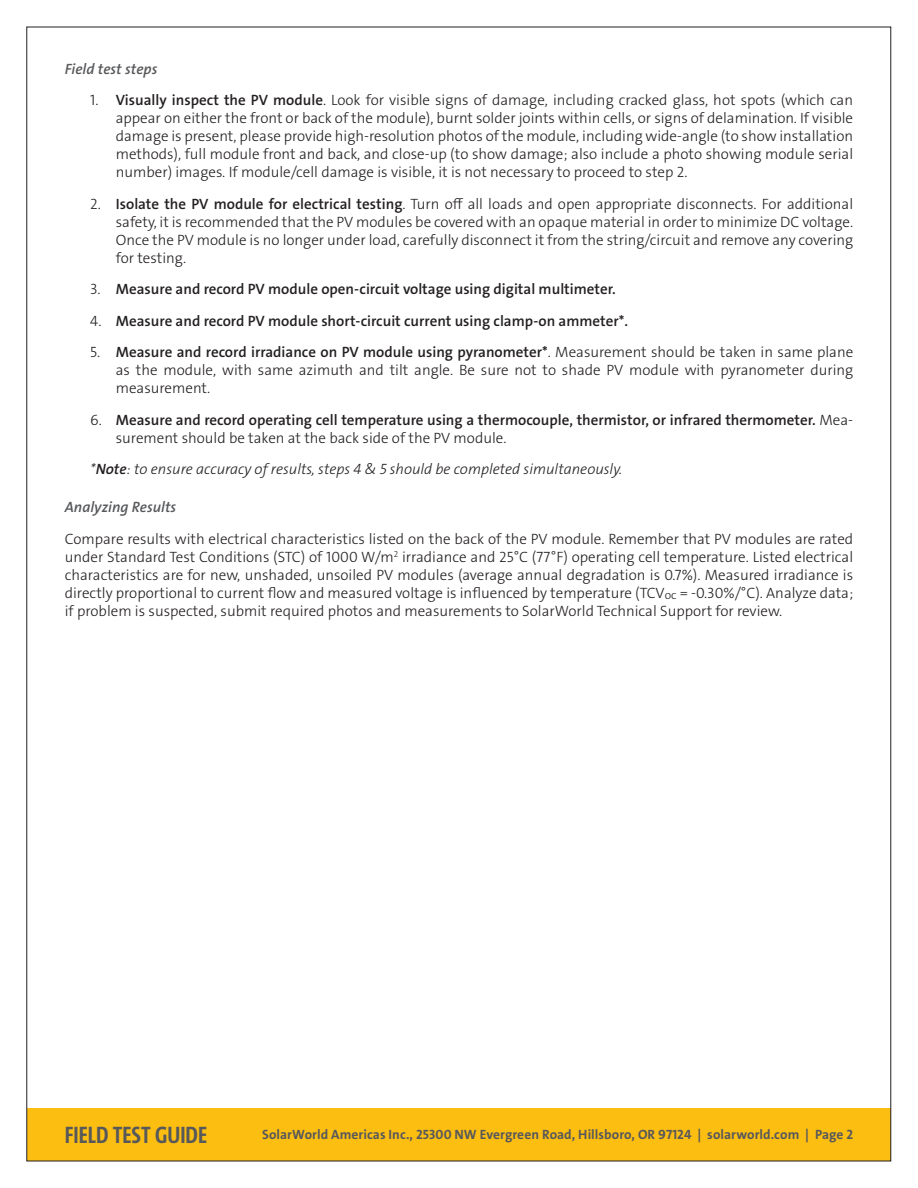
<style>
.page{position:relative;width:918px;height:1188px;background:#fff}
.page>*{position:absolute;margin:0;border:0;box-sizing:border-box;transform-origin:0 0}
.t1{font:700 24px "The Sans Cd LF7";color:#57585a}
.t2{font:15px/18px "The Sans LP3 Lig";color:#231f20;text-align:justify}
.t3{font:15px/18px "The Sans LP6 Se Bld";color:#231f20}
.t4{font:15px "The Sans LP3 Lig IT";color:#231f20}
.t5{font:15px "The Sans LP6 Se Bld IT";color:#57585a}
.t6{font:13.5px "The Sans LP7 Bld";letter-spacing:.005em;color:#57585a}
.s1{font-family:"The Sans LP6 Se Bld"}
.s2{font-family:"The Sans LP3 Lig"}
.s3{font-family:"The Sans LP6 Se Bld IT"}
</style>
<div class="page">
<div style="left:27px;top:1108px;width:864px;height:53px;background:#fdbe12"></div>
<p class="t5" style="left:65px;top:59px;width:94px">Field test steps</p>
<p class="t2" style="left:116px;top:91px;width:739px;text-indent:-25px">1. <span class="s1">Visually inspect the PV module</span>. Look for visible signs of damage, including cracked glass, hot spots (which can appear on either the front or back of the module), burnt solder joints within cells, or signs of delamination. If visible damage is present, please provide high-resolution photos of the module, including wide-angle (to show installation methods), full module front and back, and close-up (to show damage; also include a photo showing module serial number) images. If module/cell damage is visible, it is not necessary to proceed to step 2.</p>
<p class="t2" style="left:116px;top:195px;width:739px;text-indent:-25px">2. <span class="s1">Isolate the PV module for electrical testing</span>. Turn off all loads and open appropriate disconnects. For additional safety, it is recommended that the PV modules be covered with an opaque material in order to minimize DC voltage.<br>Once the PV module is no longer under load, carefully disconnect it from the string/circuit and remove any covering for testing.</p>
<p class="t3" style="left:90px;top:280px;width:527px"><span class="s2">3.</span> Measure and record PV module open-circuit voltage using digital multimeter.</p>
<p class="t3" style="left:90px;top:312px;width:539px"><span class="s2">4.</span> Measure and record PV module short-circuit current using clamp-on ammeter*.</p>
<p class="t2" style="left:116px;top:343px;width:739px;text-indent:-25px">5. <span class="s1">Measure and record irradiance on PV module using pyranometer*</span>. Measurement should be taken in same plane as the module, with same azimuth and tilt angle. Be sure not to shade PV module with pyranometer during measurement.</p>
<p class="t3" style="left:116px;top:411px;width:739px;text-indent:-25px"><span class="s2">6.</span> Measure and record operating cell temperature using a thermocouple, thermistor, or infrared thermometer. <span class="s2">Mea&shy;surement should be taken at the back side of the PV module.</span></p>
<p class="t4" style="left:90px;top:460px;width:533px">*<span class="s3">Note</span>: to ensure accuracy of results, steps 4 &amp; 5 should be completed simultaneously.</p>
<p class="t5" style="left:65px;top:498px;width:113px">Analyzing Results</p>
<p class="t2" style="left:65px;top:530px;width:790px">Compare results with electrical characteristics listed on the back of the PV module. Remember that PV modules are rated under Standard Test Conditions (STC) of 1000 W/m<sup>2</sup> irradiance and 25°C (77°F) operating cell temperature. Listed electrical characteristics are for new, unshaded, unsoiled PV modules (average annual degradation is 0.7%). Measured irradiance is directly proportional to current flow and measured voltage is influenced by temperature (TCV<sub>oc</sub> = -0.30%/°C). Analyze data; if problem is suspected, submit required photos and measurements to SolarWorld Technical Support for review.</p>
<p class="t1" style="left:65px;top:1120px;width:144px">FIELD TEST GUIDE</p>
<p class="t6" style="left:262px;top:1126px;width:593px">SolarWorld Americas Inc., 25300 NW Evergreen Road, Hillsboro, OR 97124 | solarworld.com | Page 2</p>
</div>
